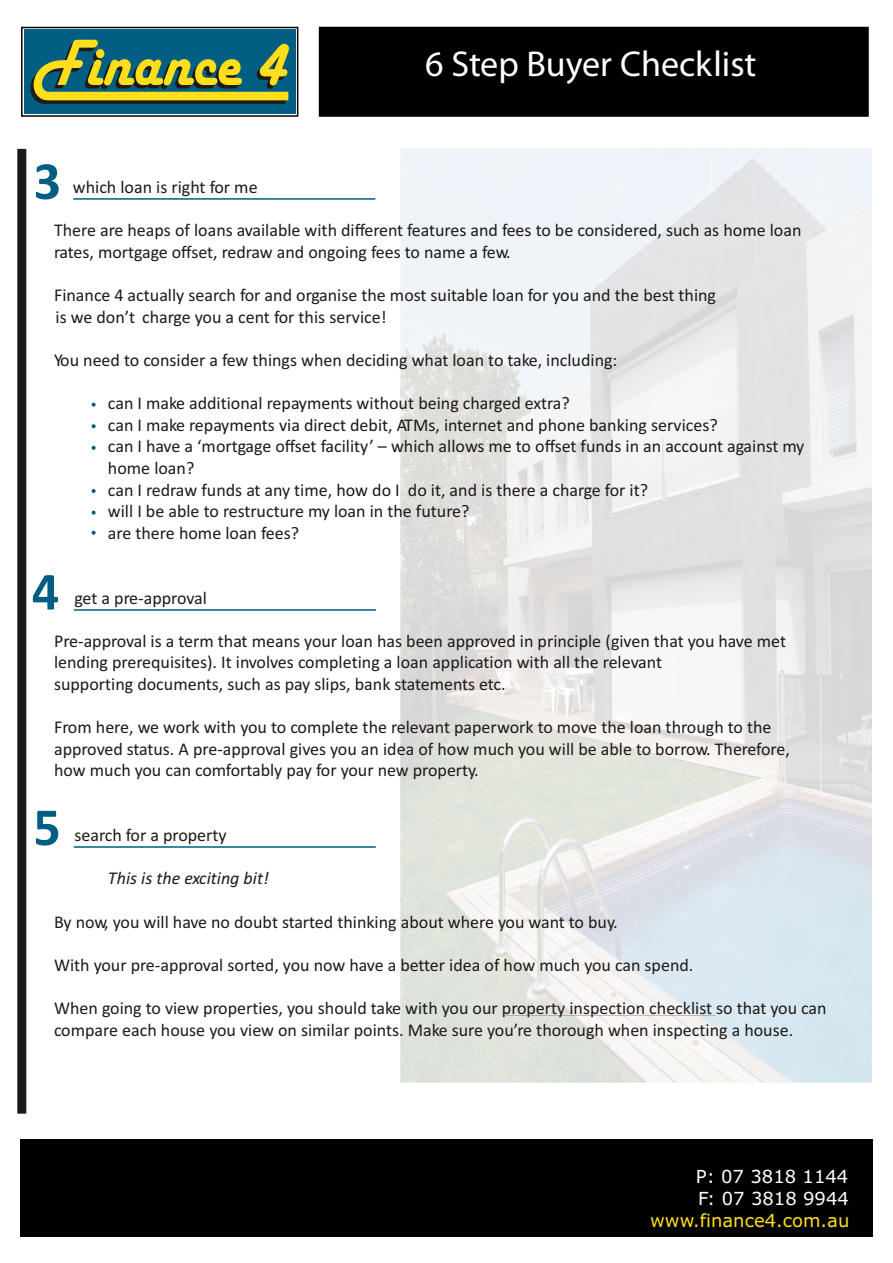
<style>
.page{position:relative;width:893px;height:1263px;background:#fff}
.page>*{position:absolute;margin:0;border:0;box-sizing:border-box;transform-origin:0 0}
.t1{font:700 54px "Calibri";color:#005e82}
.t2{font:36px "Myriad Pro";color:#fff}
.t3{font:18px/21.6px "Calibri";color:#1f1a17}
.t4{font:18px/21.6px "Verdana";color:#fff}
.t5{font:italic 18px "Calibri";color:#1f1a17}
.t6{font:18px "Verdana";color:#ffdf1b}
</style>
<div class="page">
<div style="left:20px;top:1139px;width:852px;height:98px;background:#000"></div>
<div style="left:319px;top:27px;width:550px;height:90px;background:#000;border:2px solid #000"></div>
<svg style="left:21px;top:27px;width:277px;height:90px"></svg>
<div style="left:24px;top:30px;width:272px;height:84px;background:#005e82"></div>
<svg style="left:31px;top:40px;width:258px;height:64px"></svg>
<img style="left:400px;top:148px;width:471px;height:934px">
<div style="left:17px;top:149px;width:9px;height:965px;background:#1a1a1a"></div>
<hr style="left:73px;top:198px;width:302px;height:2px;background:#005e82">
<hr style="left:74px;top:609px;width:302px;height:2px;background:#005e82">
<hr style="left:74px;top:846px;width:302px;height:2px;background:#005e82">
<svg style="left:92px;top:403px;width:4px;height:4px"></svg>
<svg style="left:92px;top:424px;width:4px;height:4px"></svg>
<svg style="left:92px;top:446px;width:4px;height:4px"></svg>
<svg style="left:92px;top:489px;width:4px;height:4px"></svg>
<svg style="left:92px;top:531px;width:4px;height:4px"></svg>
<svg style="left:92px;top:511px;width:4px;height:4px"></svg>
<h2 class="t2" style="left:425px;top:49px;width:333px">6 Step Buyer Checklist</h2>
<h1 class="t1" style="left:34px;top:158px;width:29px">3</h1>
<p class="t3" style="left:73px;top:178px;width:186px">which loan is right for me</p>
<p class="t3" style="left:54px;top:221px;width:749px">There are heaps of loans available with different features and fees to be considered, such as home loan rates, mortgage offset, redraw and ongoing fees to name a few.</p>
<p class="t3" style="left:54px;top:286px;width:663px">Finance 4 actually search for and organise the most suitable loan for you and the best thing is we don’t charge you a cent for this service!</p>
<p class="t3" style="left:54px;top:351px;width:565px">You need to consider a few things when deciding what loan to take, including:</p>
<p class="t3" style="left:108px;top:394px;width:698px">can I make additional repayments without being charged extra?<br>can I make repayments via direct debit, ATMs, internet and phone banking services?<br>can I have a ‘mortgage offset facility’ – which allows me to offset funds in an account against my home loan?<br>can I redraw funds at any time, how do I do it, and is there a charge for it?<br>will I be able to restructure my loan in the future?<br>are there home loan fees?</p>
<h1 class="t1" style="left:32px;top:569px;width:29px">4</h1>
<p class="t3" style="left:74px;top:588px;width:134px">get a pre-approval</p>
<p class="t3" style="left:54px;top:631px;width:734px">Pre-approval is a term that means your loan has been approved in principle (given that you have met lending prerequisites). It involves completing a loan application with all the relevant<br>supporting documents, such as pay slips, bank statements etc.</p>
<p class="t3" style="left:54px;top:718px;width:737px">From here, we work with you to complete the relevant paperwork to move the loan through to the approved status. A pre-approval gives you an idea of how much you will be able to borrow. Therefore, how much you can comfortably pay for your new property.</p>
<h1 class="t1" style="left:33px;top:804px;width:29px">5</h1>
<p class="t3" style="left:74px;top:826px;width:154px">search for a property</p>
<p class="t5" style="left:108px;top:871px;width:162px">This is the exciting bit!</p>
<p class="t3" style="left:54px;top:912px;width:565px">By now, you will have no doubt started thinking about where you want to buy.</p>
<p class="t3" style="left:54px;top:955px;width:641px">With your pre-approval sorted, you now have a better idea of how much you can spend.</p>
<p class="t3" style="left:54px;top:999px;width:774px">When going to view properties, you should take with you our property inspection checklist so that you can compare each house you view on similar points. Make sure you’re thorough when inspecting a house.</p>
<p class="t4" style="left:696px;top:1167px;width:155px">P: 07 3818 1144<br>F: 07 3818 9944</p>
<p class="t6" style="left:650px;top:1213px;width:201px">www.finance4.com.au</p>
</div>
